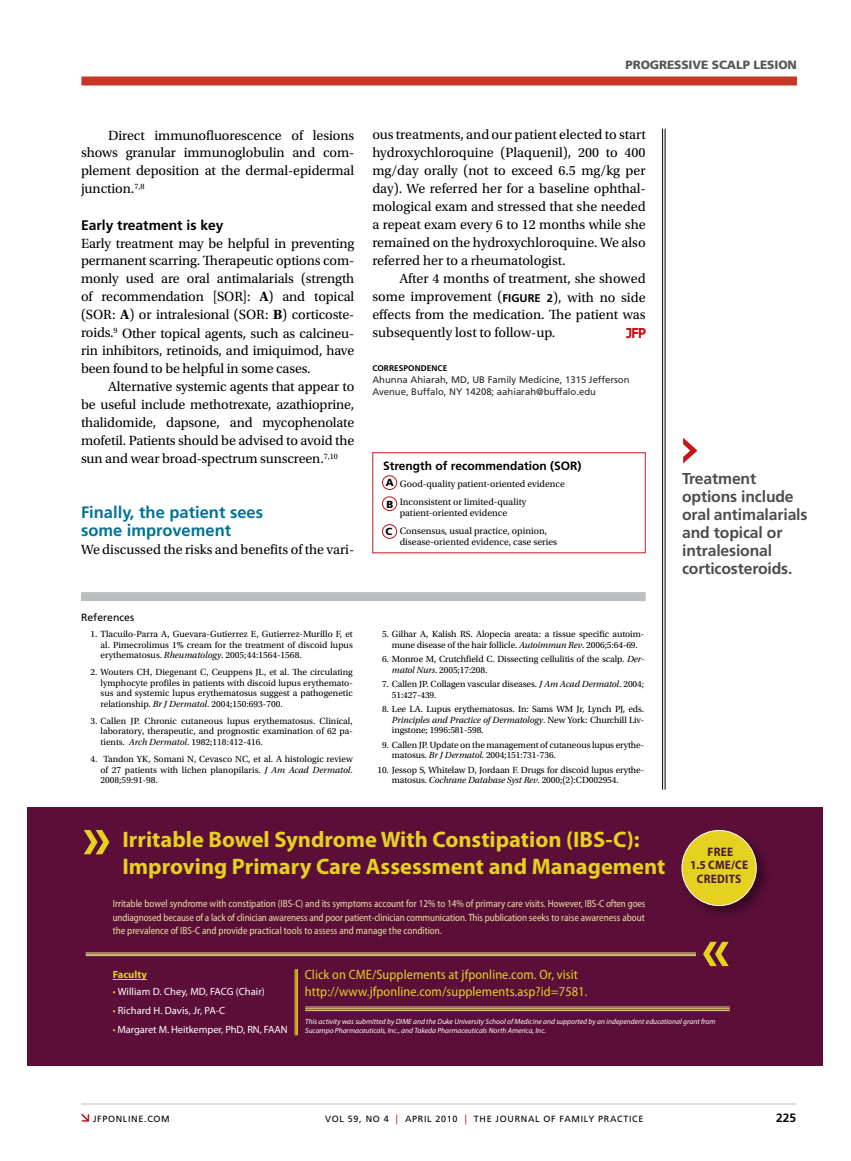
<style>
.page{position:relative;width:851px;height:1161px;background:#fff}
.page>*{position:absolute;margin:0;border:0;box-sizing:border-box;transform-origin:0 0}
.t1{font:700 semi-condensed 64.2px "Myriad Pro";color:#e6d020}
.t2{font:700 22.5px/27px "Myriad Pro";color:#e6d020}
.t3{font:700 16.5px/18px "Frutiger LT Std";color:#007296}
.t4{font:700 15.75px/18px "Frutiger LT Std";letter-spacing:-.01em;color:#4d4d4f}
.t5{font:14.1px/18px "Utopia Std";letter-spacing:-.005em;color:#000;text-align:justify}
.t6{font:700 13.8px "Frutiger LT Std";color:#000}
.t7{font:semi-condensed 13.5px/16.5px "Myriad Pro";letter-spacing:.005em;color:#e6d020}
.t8{font:700 semi-condensed 12.3px/13.5px "Myriad Pro";letter-spacing:.02em;color:#4a1c30;text-align:center}
.t9{font:700 12px "Frutiger LT Std";color:#000}
.t10{font:900 12px "Frutiger LT Std";letter-spacing:-.01em;color:#58595b}
.t11{font:12px "Neuzeit SLT Std";color:#c4161c}
.t12{font:semi-condensed 10.5px/13.5px "Myriad Pro";color:#eae1a2;text-align:justify;scale:.94 1}
.t13{font:10.5px "Myriad Pro";letter-spacing:-.01em;color:#fff}
.t14{font:10.5px "Frutiger LT Std";color:#000}
.t15{font:700 10.5px "Myriad Pro";letter-spacing:.005em;color:#e6d020}
.t16{font:900 10.35px/21.1px "Frutiger LT Std";color:#000}
.t17{font:9.75px/18px "Utopia Std";color:#000}
.t18{font:9.45px/12px "Frutiger LT Std";color:#292829}
.t19{font:9.3px/10.8px "Utopia Std";letter-spacing:-.01em;color:#000;text-align:justify}
.t20{font:9px "Frutiger LT Std";letter-spacing:.075em;color:#000}
.t21{font:700 8.25px "Frutiger LT Std";letter-spacing:.01em;color:#000}
.t22{font:italic 7.5px/9px "Myriad Pro";color:#fff}
.s1{font-weight:700}
.s2{font-family:"Frutiger LT Std";font-weight:700;font-size:11.25px}
.s3{font-style:italic}
.s4{font-stretch:semi-condensed;color:#e6d020}
.s5{font-size:9.9px;color:#c4161c}
</style>
<div class="page">
<svg style="left:683px;top:438px;width:14px;height:26px"></svg>
<div style="left:81px;top:77px;width:716px;height:9px;background:#c93627"></div>
<svg style="left:81px;top:1114px;width:8px;height:8px"></svg>
<hr style="left:81px;top:1104px;width:715px;height:1px;background:#bcbec0">
<hr style="left:664px;top:129px;width:1px;height:661px;background:#000">
<hr style="left:662px;top:129px;width:1px;height:661px;background:#000">
<svg style="left:626px;top:328px;width:20px;height:10px"></svg>
<div style="left:382px;top:475px;width:15px;height:15px;border:1px solid #ba141a;border-radius:50%"></div>
<div style="left:382px;top:497px;width:15px;height:14px;border:1px solid #ba141a;border-radius:50%"></div>
<div style="left:382px;top:524px;width:15px;height:15px;border:1px solid #ba141a;border-radius:50%"></div>
<div style="left:81px;top:592px;width:564px;height:9px;background:#bcbec0"></div>
<div style="left:28px;top:807px;width:795px;height:259px;background:#5a0e38"></div>
<hr style="left:86px;top:953px;width:610px;height:1px;background:#e1d67e">
<hr style="left:86px;top:954px;width:610px;height:1px;background:#e1d67e">
<hr style="left:86px;top:955px;width:610px;height:1px;background:#e1d67e">
<hr style="left:305px;top:1007px;width:424px;height:1px;background:#e1d67e">
<hr style="left:305px;top:1008px;width:424px;height:1px;background:#e1d67e">
<hr style="left:305px;top:1010px;width:424px;height:1px;background:#e1d67e">
<hr style="left:113px;top:979px;width:34px;height:1px;background:#e6d020">
<div style="left:679px;top:828px;width:91px;height:91px;background:#000;opacity:.39"></div>
<div style="left:682px;top:830px;width:74px;height:76px;background:#e6d020;border-radius:50%"></div>
<div style="left:681px;top:830px;width:75px;height:76px;border:1px solid #fff;border-radius:50%"></div>
<hr style="left:297px;top:969px;width:1px;height:66px;background:#e6d020">
<hr style="left:296px;top:969px;width:1px;height:66px;background:#e6d020">
<hr style="left:295px;top:969px;width:1px;height:66px;background:#e6d020">
<p class="t10" style="left:625px;top:58px;width:173px">PROGRESSIVE SCALP LESION</p>
<h3 class="t5" style="left:81px;top:126px;width:275px;text-indent:27px">Direct immunofluorescence of lesions shows granular immunoglobulin and com&shy;plement deposition at the dermal-epidermal junction.<sup>7,8</sup></h3>
<h3 class="t6" style="left:81px;top:217px;width:144px">Early treatment is key</h3>
<p class="t5" style="left:81px;top:234px;width:275px">Early treatment may be helpful in preventing permanent scarring. Therapeutic options com&shy;monly used are oral antimalarials (strength of recommendation [SOR]: <span class="s1">A</span>) and topical (SOR: <span class="s1">A</span>) or intralesional (SOR: <span class="s1">B</span>) corticoste&shy;roids.<sup>9</sup> Other topical agents, such as calcineu&shy;rin inhibitors, retinoids, and imiquimod, have been found to be helpful in some cases.</p>
<h3 class="t5" style="left:81px;top:378px;width:275px;text-indent:27px">Alternative systemic agents that appear to be useful include methotrexate, azathioprine, thalidomide, dapsone, and mycophenolate mofetil. Patients should be advised to avoid the sun and wear broad-spectrum sunscreen.<sup>7,10</sup></h3>
<h3 class="t3" style="left:81px;top:503px;width:183px">Finally, the patient sees some improvement</h3>
<h3 class="t5" style="left:81px;top:540px;width:275px">We discussed the risks and benefits of the vari-</h3>
<p class="t5" style="left:372px;top:126px;width:275px">ous treatments, and our patient elected to start hydroxychloroquine (Plaquenil), 200 to 400 mg/day orally (not to exceed 6.5 mg/kg per day). We referred her for a baseline ophthal&shy;mological exam and stressed that she needed a repeat exam every 6 to 12 months while she remained on the hydroxychloroquine. We also referred her to a rheumatologist.</p>
<h3 class="t5" style="left:372px;top:270px;width:275px;text-indent:27px">After 4 months of treatment, she showed some improvement (<span class="s2">FIGURE 2</span>), with no side effects from the medication. The patient was subsequently lost to follow-up.</h3>
<p class="t11" style="left:626px;top:326px;width:21px">JFP</p>
<p class="t21" style="left:372px;top:364px;width:76px">Correspondence</p>
<p class="t18" style="left:372px;top:374px;width:259px">Ahunna Ahiarah, MD, U B Family Medicine, 1315 Jefferson<br>Avenue, Buffalo, NY 14208; aahiarah@buffalo.edu</p>
<p class="t9" style="left:383px;top:459px;width:200px">Strength of recommendation (SOR)</p>
<p class="t17" style="left:399px;top:475px;width:167px">Good-quality patient-oriented evidence<br>Inconsistent or limited-quality</p>
<p class="t17" style="left:399px;top:504px;width:149px">patient-oriented evidence<br>Consensus, usual practice, opinion,</p>
<p class="t17" style="left:399px;top:533px;width:159px">disease-oriented evidence, case series</p>
<p class="t16" style="left:386px;top:472px;width:9px">A<br>B</p>
<p class="t16" style="left:385px;top:521px;width:8px">C</p>
<p class="t14" style="left:81px;top:612px;width:55px">References</p>
<p class="t19" style="left:100px;top:628px;width:254px;text-indent:-10px">1. Tlacuilo-Parra A, Guevara-Gutierrez E, Gutierrez-Murillo F, et al. Pimecrolimus 1% cream for the treatment of discoid lupus erythematosus. <span class="s3">Rheumatology</span>. 2005;44:1564-1568.</p>
<p class="t19" style="left:100px;top:666px;width:254px;text-indent:-10px">2. Wouters CH, Diegenant C, Ceuppens JL, et al. The circulating lymphocyte profiles in patients with discoid lupus erythemato&shy;sus and systemic lupus erythematosus suggest a pathogenetic relationship. <span class="s3">Br J Dermatol</span>. 2004;150:693-700.</p>
<p class="t19" style="left:100px;top:715px;width:254px;text-indent:-10px">3. Callen JP. Chronic cutaneous lupus erythematosus. Clinical, laboratory, therapeutic, and prognostic examination of 62 pa&shy;tients. <span class="s3">Arch Dermatol</span>. 1982;118:412-416.</p>
<p class="t19" style="left:100px;top:753px;width:254px;text-indent:-10px">4. Tandon YK, Somani N, Cevasco NC, et al. A histologic review of 27 patients with lichen planopilaris. <span class="s3">J Am Acad Dermatol</span>.<br>2008;59:91-98.</p>
<p class="t19" style="left:382px;top:628px;width:263px;text-align:center">5. Gilhar A, Kalish RS. Alopecia areata: a tissue specific autoim&shy;mune disease of the hair follicle. <span class="s3">Autoimmun Rev</span>. 2006;5:64-69.</p>
<p class="t19" style="left:392px;top:653px;width:254px;text-indent:-10px">6. Monroe M, Crutchfield C. Dissecting cellulitis of the scalp. <span class="s3">Der&shy;matol Nurs</span>. 2005;17:208.</p>
<p class="t19" style="left:392px;top:678px;width:254px;text-indent:-10px">7. Callen JP. Collagen vascular diseases. <span class="s3">J Am Acad Dermatol</span>. 2004;<br>51:427-439.</p>
<p class="t19" style="left:392px;top:703px;width:254px;text-indent:-10px">8. Lee LA. Lupus erythematosus. In: Sams WM Jr, Lynch PJ, eds.<br><span class="s3">Principles and Practice of Dermatology</span>. New York: Churchill Liv&shy;ingstone; 1996:581-598.</p>
<p class="t19" style="left:392px;top:739px;width:254px;text-indent:-10px">9. Callen JP. Update on the management of cutaneous lupus erythe&shy;matosus. <span class="s3">Br J Dermatol</span>. 2004;151:731-736.</p>
<p class="t19" style="left:392px;top:764px;width:254px;text-indent:-14px">10. Jessop S, Whitelaw D, Jordaan F. Drugs for discoid lupus erythe&shy;matosus. <span class="s3">Cochrane Database Syst Rev</span>. 2000;(2):CD002954.</p>
<h3 class="t4" style="left:682px;top:469px;width:127px">Treatment options include oral antimalarials and topical or intralesional corticosteroids.</h3>
<h1 class="t1" style="left:83px;top:795px;width:30px">››</h1>
<h2 class="t2" style="left:122px;top:825px;width:544px">Irritable Bowel Syndrome With Constipation (IBS-C):<br>Improving Primary Care Assessment and Management</h2>
<p class="t12" style="left:113px;top:897px;width:568px">Irritable bowel syndrome with constipation (IBS-C) and its symptoms account for 12% to 14% of primary care visits. However, IBS-C often goes undiagnosed because of a lack of clinician awareness and poor patient-clinician communication. This publication seeks to raise awareness about the prevalence of IBS-C and provide practical tools to assess and manage the condition.</p>
<h3 class="t8" style="left:690px;top:845px;width:60px">FREE<br>1.5 CME/CE<br>CREDITS</h3>
<h1 class="t1" style="left:729px;top:1001px;width:30px;rotate:-180deg">››</h1>
<p class="t15" style="left:113px;top:968px;width:36px">Faculty</p>
<p class="t13" style="left:113px;top:985px;width:154px"><span class="s4">•</span> William D. Chey, MD, FACG (Chair)</p>
<p class="t13" style="left:113px;top:1004px;width:114px"><span class="s4">•</span> Richard H. Davis, Jr, PA-C</p>
<p class="t13" style="left:113px;top:1023px;width:176px"><span class="s4">•</span> Margaret M. Heitkemper, PhD, RN, FAAN</p>
<h3 class="t7" style="left:305px;top:966px;width:284px">Click on CME/Supplements at jfponline.com. Or, visit http://www.jfponline.com/supplements.asp?id=7581.</h3>
<p class="t22" style="left:305px;top:1017px;width:412px">This activity was submitted by DIME and the Duke University School of Medicine and supported by an independent educational grant from<br>Sucampo Pharmaceuticals, Inc., and Takeda Pharmaceuticals North America, Inc.</p>
<p class="t20" style="left:93px;top:1113px;width:78px">jfponline.com</p>
<p class="t20" style="left:325px;top:1113px;width:280px">Vol 59, No 4 <span class="s5">|</span> April 2010 <span class="s5">|</span> The Journal of Family Pra</p>
<p class="t20" style="left:617px;top:1113px;width:28px">ctice</p>
<p class="t9" style="left:776px;top:1111px;width:22px">225</p>
</div>
